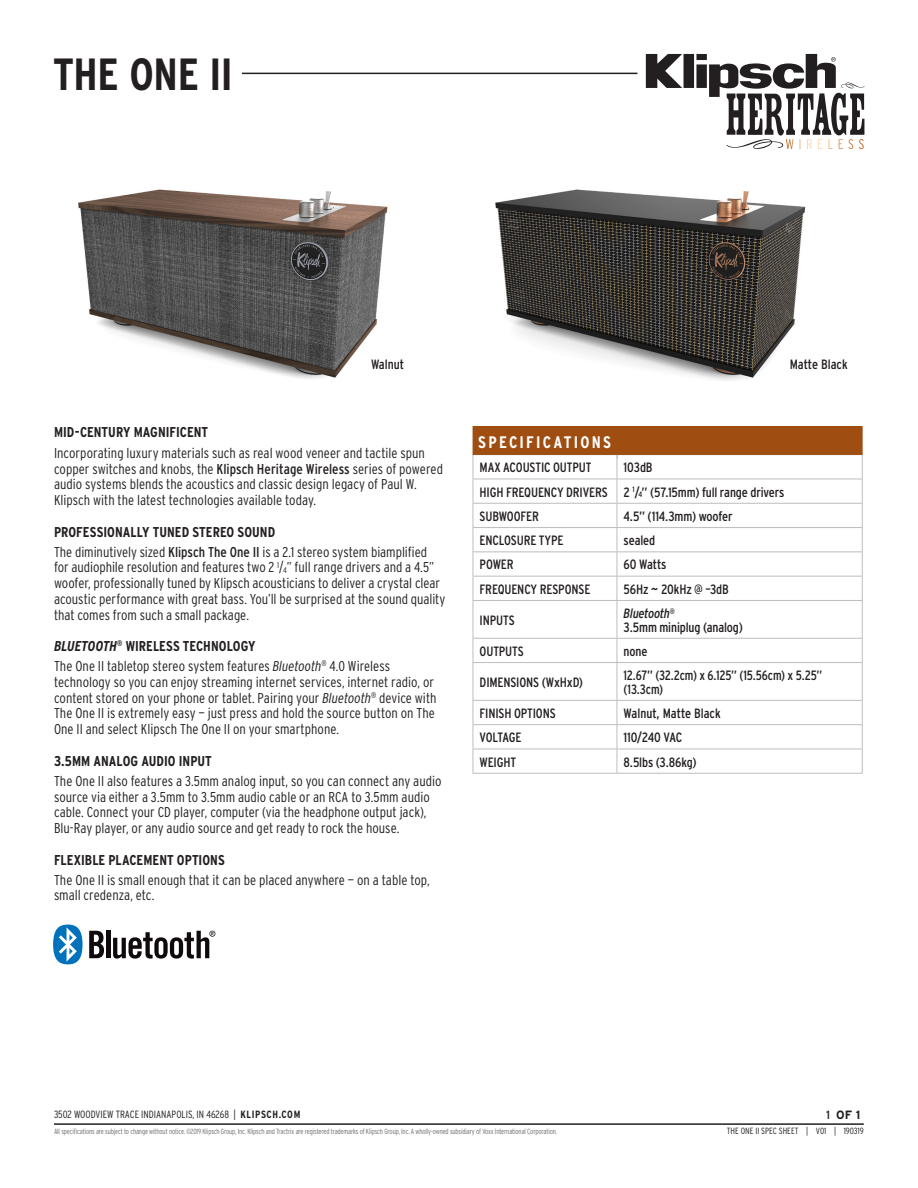
<style>
.page{position:relative;width:918px;height:1188px;background:#fff}
.page>*{position:absolute;margin:0;border:0;box-sizing:border-box;transform-origin:0 0}
.Serie_-_Black_Left{font:700 condensed 45px "Interstate";letter-spacing:-.005em;color:#231f20}
.Spec___Bold{font:700 condensed 16.65px "Interstate";letter-spacing:.135em;color:#fff}
.t1{font:300 condensed 14.25px/15.8px "Interstate";color:#231f20}
.t2{font:700 condensed 14.25px "Interstate";color:#231f20}
.Spec___Bold-2{font:condensed 13.5px "Interstate";letter-spacing:-.01em;color:#231f20}
.Spec___Bold-3{font:condensed 13.5px/13.5px "Interstate";letter-spacing:-.01em;color:#231f20;scale:.96 1}
.Spec___Bold-4{font:italic condensed 13.5px "Interstate";letter-spacing:-.01em;color:#231f20}
.t3{font:700 12px "Interstate";color:#231f20}
.t4{font:12px "Interstate";color:#231f20}
.t5{font:300 condensed 10.5px "Interstate";color:#231f20}
.t6{font:300 condensed 9px "Interstate";color:#231f20}
.t7{font:300 condensed 7.5px "Interstate";letter-spacing:-.02em;color:#6c6d70;scale:.95 1}
.s1{font-weight:400}
.s2{font-size:8.25px}
.s3{font-style:italic}
.s4{font-size:7.8px}
.s5{font-weight:700}
</style>
<div class="page">
<svg style="left:646px;top:54px;width:219px;height:95px"></svg>
<svg style="left:474px;top:601px;width:388px;height:148px"></svg>
<hr style="left:473px;top:600px;width:144px;height:1px;background:#bcbdc0">
<hr style="left:473px;top:601px;width:1px;height:37px;background:#bcbdc0">
<hr style="left:617px;top:600px;width:246px;height:1px;background:#bcbdc0">
<hr style="left:617px;top:601px;width:1px;height:37px;background:#bcbdc0">
<hr style="left:862px;top:601px;width:1px;height:37px;background:#bcbdc0">
<hr style="left:473px;top:638px;width:144px;height:1px;background:#bcbdc0">
<svg style="left:473px;top:639px;width:1px;height:23px"></svg>
<hr style="left:617px;top:638px;width:246px;height:1px;background:#bcbdc0">
<svg style="left:617px;top:639px;width:1px;height:23px"></svg>
<svg style="left:862px;top:639px;width:1px;height:23px"></svg>
<hr style="left:473px;top:662px;width:144px;height:1px;background:#bcbdc0">
<hr style="left:473px;top:663px;width:1px;height:37px;background:#bcbdc0">
<hr style="left:617px;top:662px;width:246px;height:1px;background:#bcbdc0">
<hr style="left:617px;top:663px;width:1px;height:37px;background:#bcbdc0">
<hr style="left:862px;top:663px;width:1px;height:37px;background:#bcbdc0">
<hr style="left:473px;top:700px;width:144px;height:1px;background:#bcbdc0">
<hr style="left:473px;top:724px;width:144px;height:1px;background:#bcbdc0">
<svg style="left:473px;top:701px;width:1px;height:72px"></svg>
<svg style="left:617px;top:701px;width:246px;height:72px"></svg>
<hr style="left:617px;top:700px;width:246px;height:1px;background:#bcbdc0">
<hr style="left:617px;top:724px;width:246px;height:1px;background:#bcbdc0">
<hr style="left:473px;top:749px;width:144px;height:1px;background:#bcbdc0">
<hr style="left:617px;top:749px;width:246px;height:1px;background:#bcbdc0">
<hr style="left:473px;top:773px;width:144px;height:1px;background:#bcbdc0">
<hr style="left:617px;top:773px;width:246px;height:1px;background:#bcbdc0">
<hr style="left:54px;top:73px;width:583px;height:1px;background:#231f20">
<svg style="left:473px;top:426px;width:390px;height:174px"></svg>
<hr style="left:54px;top:1123px;width:810px;height:2px;background:#231f20">
<div style="left:53px;top:54px;width:189px;height:40px;background:#fff"></div>
<svg style="left:89px;top:931px;width:15px;height:27px"></svg>
<hr style="left:106px;top:931px;width:4px;height:27px;background:#110a0c">
<svg style="left:113px;top:931px;width:102px;height:28px"></svg>
<svg style="left:53px;top:925px;width:30px;height:39px"></svg>
<img style="left:78px;top:189px;width:310px;height:190px">
<img style="left:495px;top:189px;width:311px;height:191px">
<p class="Serie_-_Black_Left" style="left:53px;top:49px;width:181px">THE ONE II</p>
<p class="Spec___Bold-2" style="left:371px;top:357px;width:35px">Walnut</p>
<p class="Spec___Bold-2" style="left:790px;top:357px;width:60px">Matte Black</p>
<p class="t2" style="left:54px;top:425px;width:156px">MID-CENTURY MAGNIFICENT</p>
<p class="t1" style="left:54px;top:445px;width:391px">Incorporating luxury materials such as real wood veneer and tactile spun copper switches and knobs, the <span class="s1">Klipsch Heritage Wireless</span> series of powered audio systems blends the acoustics and classic design legacy of Paul W.<br>Klipsch with the latest technologies available today.</p>
<p class="t2" style="left:54px;top:524px;width:223px">PROFESSIONALLY TUNED STEREO SOUND</p>
<p class="t1" style="left:54px;top:544px;width:393px">The diminutively sized <span class="s1">Klipsch The One II</span> is a 2.1 stereo system biamplified<br>for audiophile resolution and features two 2 <sup>1</sup>/<span class="s2">4</span>” full range drivers and a 4.5” woofer, professionally tuned by Klipsch acousticians to deliver a crystal clear acoustic performance with great bass. You’ll be surprised at the sound quality that comes from such a small package.</p>
<p class="t2" style="left:54px;top:638px;width:203px"><span class="s3">BLUETOOTH</span><sup>®</sup> WIRELESS TECHNOLOGY</p>
<p class="t1" style="left:54px;top:658px;width:384px">The One II tabletop stereo system features <span class="s3">Bluetooth</span><sup>®</sup> 4.0 Wireless technology so you can enjoy streaming internet services, internet radio, or content stored on your phone or tablet. Pairing your <span class="s3">Bluetooth</span><sup>®</sup> device with The One II is extremely easy — just press and hold the source button on The One II and select Klipsch The One II on your smartphone.</p>
<p class="t2" style="left:54px;top:753px;width:159px">3.5MM ANALOG AUDIO INPUT</p>
<p class="t1" style="left:54px;top:773px;width:389px">The One II also features a 3.5mm analog input, so you can connect any audio source via either a 3.5mm to 3.5mm audio cable or an RCA to 3.5mm audio cable. Connect your CD player, computer (via the headphone output jack), Blu-Ray player, or any audio source and get ready to rock the house.</p>
<p class="t2" style="left:54px;top:852px;width:172px">FLEXIBLE PLACEMENT OPTIONS</p>
<p class="t1" style="left:54px;top:872px;width:377px">The One II is small enough that it can be placed anywhere — on a table top, small credenza, etc.</p>
<p class="Spec___Bold" style="left:478px;top:433px;width:134px">SPECIFICATIONS</p>
<p class="Spec___Bold-2" style="left:480px;top:460px;width:113px">MAX ACOUSTIC OUTPUT</p>
<p class="Spec___Bold-2" style="left:624px;top:460px;width:31px">103dB</p>
<p class="Spec___Bold-2" style="left:480px;top:484px;width:130px">HIGH FREQUENCY DRIVERS</p>
<p class="Spec___Bold-2" style="left:624px;top:484px;width:162px">2 <sup>1</sup>/<span class="s4">4</span>” (57.15mm) full range drivers</p>
<p class="Spec___Bold-2" style="left:480px;top:509px;width:61px">SUBWOOFER</p>
<p class="Spec___Bold-2" style="left:624px;top:509px;width:111px">4.5” (114.3mm) woofer</p>
<p class="Spec___Bold-2" style="left:480px;top:533px;width:85px">ENCLOSURE TYPE</p>
<p class="Spec___Bold-2" style="left:624px;top:533px;width:33px">sealed</p>
<p class="Spec___Bold-2" style="left:480px;top:557px;width:35px">POWER</p>
<p class="Spec___Bold-2" style="left:624px;top:557px;width:44px">60 Watts</p>
<p class="Spec___Bold-2" style="left:480px;top:581px;width:112px">FREQUENCY RESPONSE</p>
<p class="Spec___Bold-2" style="left:624px;top:581px;width:107px">56Hz ~ 20kHz @ –3dB</p>
<p class="Spec___Bold-2" style="left:480px;top:613px;width:37px">INPUTS</p>
<p class="Spec___Bold-4" style="left:624px;top:605px;width:53px">Bluetooth<sup>®</sup></p>
<p class="Spec___Bold-2" style="left:624px;top:619px;width:121px">3.5mm miniplug (analog)</p>
<p class="Spec___Bold-2" style="left:480px;top:644px;width:46px">OUTPUTS</p>
<p class="Spec___Bold-2" style="left:624px;top:644px;width:25px">none</p>
<p class="Spec___Bold-2" style="left:480px;top:675px;width:105px">DIMENSIONS (WxHxD)</p>
<p class="Spec___Bold-3" style="left:624px;top:669px;width:209px">12.67” (32.2cm) x 6.125” (15.56cm) x 5.25” (13.3cm)</p>
<p class="Spec___Bold-2" style="left:480px;top:706px;width:78px">FINISH OPTIONS</p>
<p class="Spec___Bold-2" style="left:624px;top:706px;width:99px">Walnut, Matte Black</p>
<p class="Spec___Bold-2" style="left:480px;top:730px;width:43px">VOLTAGE</p>
<p class="Spec___Bold-2" style="left:624px;top:730px;width:60px">110/240 VAC</p>
<p class="Spec___Bold-2" style="left:480px;top:754px;width:38px">WEIGHT</p>
<p class="Spec___Bold-2" style="left:624px;top:754px;width:75px">8.5lbs (3.86kg)</p>
<p class="t5" style="left:54px;top:1109px;width:248px">3502 WOODVIEW TRACE INDIANAPOLIS, IN 46268 | <span class="s5">KLIPSCH.COM</span></p>
<p class="t4" style="left:826px;top:1108px;width:6px">1</p>
<p class="t3" style="left:836px;top:1108px;width:26px">OF 1</p>
<p class="t7" style="left:54px;top:1127px;width:531px">All specifications are subject to change without notice. ©2019 Klipsch Group, Inc. Klipsch and Tractrix are registered trademarks of Klipsch Group, Inc. A wholly-owned subsidiary of Voxx International Corporation.</p>
<p class="t6" style="left:727px;top:1125px;width:139px">THE ONE II SPEC SHEET | V01 | 190319</p>
</div>
